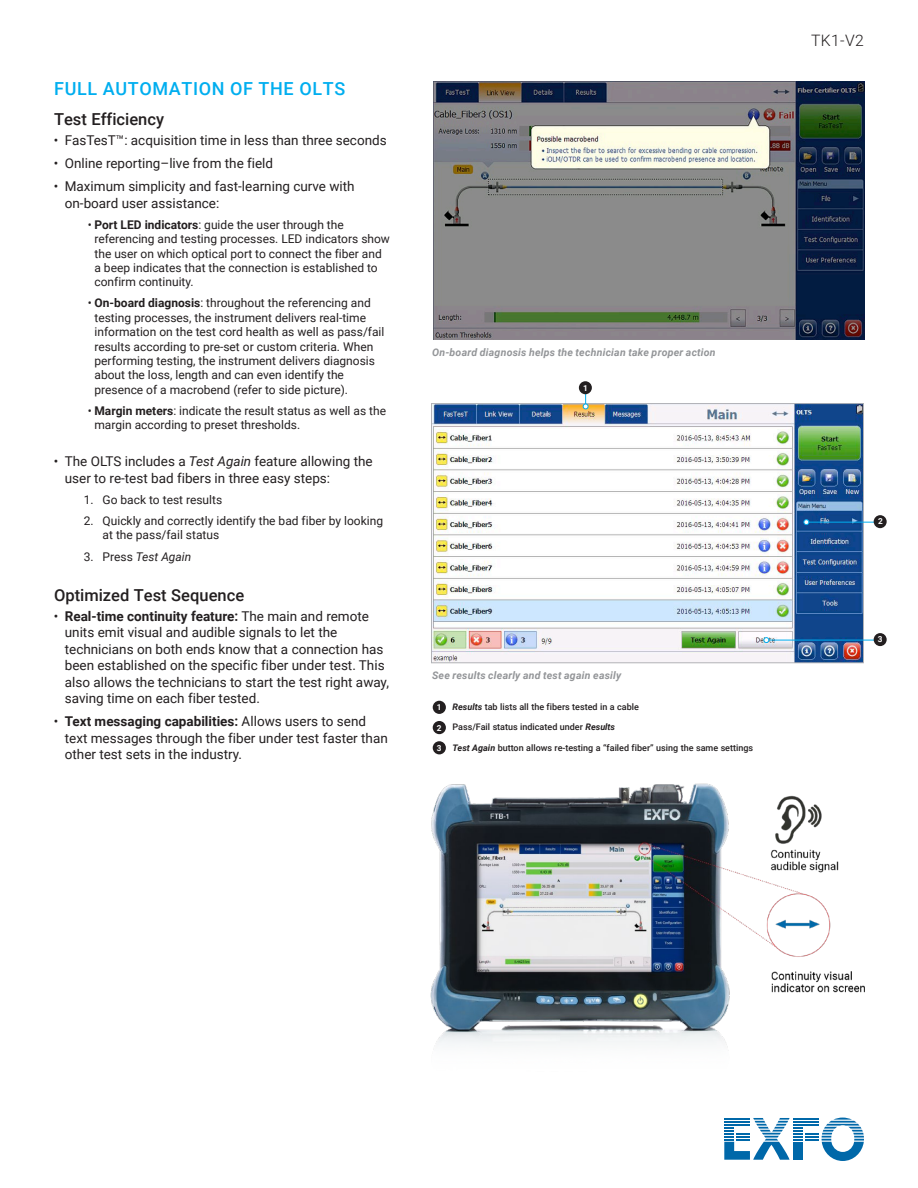
<style>
.page{position:relative;width:918px;height:1188px;background:#fff}
.page>*{position:absolute;margin:0;border:0;box-sizing:border-box;transform-origin:0 0}
.t1{font:500 18px "Roboto";letter-spacing:.035em;color:#00aeef}
.t2{font:500 16.5px "Roboto";color:#231f20}
.t3{font:300 15.75px "Roboto";color:#231f20}
.t4{font:13.5px/16.5px "Roboto";color:#231f20}
.t5{font:12px/14.4px "Roboto";color:#231f20}
.t6{font:italic 12px "Roboto";color:#231f20}
.t7{font:italic 700 10.5px "Roboto";letter-spacing:.02em;color:#939598}
.t8{font:500 9px "Roboto";color:#231f20}
.t9{font:700 8.25px "Roboto";color:#fff}
.s1{font-weight:700}
.s2{font-style:italic}
.s3{font-style:normal}
.s4{font-weight:700;font-size:8.25px;color:#fff}
.s5{font-weight:700;font-style:italic}
</style>
<div class="page">
<svg style="left:724px;top:1118px;width:140px;height:43px"></svg>
<hr style="left:724px;top:1124px;width:26px;height:2px;background:#0068a9">
<img style="left:434px;top:81px;width:430px;height:258px">
<img style="left:433px;top:405px;width:429px;height:256px">
<div style="left:431px;top:403px;width:433px;height:260px;border:1px solid #b2b3b7"></div>
<hr style="left:808px;top:522px;width:68px;height:1px;background:#00aeef">
<svg style="left:804px;top:519px;width:5px;height:6px"></svg>
<div style="left:874px;top:515px;width:13px;height:13px;background:#231f20;border-radius:50%"></div>
<hr style="left:768px;top:640px;width:108px;height:1px;background:#00aeef">
<svg style="left:764px;top:637px;width:5px;height:6px"></svg>
<div style="left:874px;top:633px;width:13px;height:13px;background:#231f20;border-radius:50%"></div>
<svg style="left:583px;top:394px;width:5px;height:15px"></svg>
<div style="left:579px;top:381px;width:13px;height:13px;background:#231f20;border-radius:50%"></div>
<div style="left:433px;top:701px;width:13px;height:13px;background:#231f20;border-radius:50%"></div>
<div style="left:433px;top:721px;width:13px;height:13px;background:#231f20;border-radius:50%"></div>
<div style="left:433px;top:741px;width:13px;height:13px;background:#231f20;border-radius:50%"></div>
<img style="left:430px;top:783px;width:435px;height:264px">
<h1 class="t1" style="left:54px;top:75px;width:292px">FULL AUTOMATION OF THE OLTS</h1>
<h2 class="t2" style="left:54px;top:107px;width:112px">Test Efficiency</h2>
<p class="t4" style="left:54px;top:131px;width:334px">• FasTesT™: acquisition time in less than three seconds</p>
<p class="t4" style="left:54px;top:154px;width:221px">• Online reporting–live from the field</p>
<p class="t4" style="left:65px;top:178px;width:291px;text-indent:-11px">• Maximum simplicity and fast-learning curve with on‑board user assistance:</p>
<p class="t5" style="left:94px;top:217px;width:297px;text-indent:-7px">• <span class="s1">Port LED indicators</span>: guide the user through the referencing and testing processes. LED indicators show the user on which optical port to connect the fiber and a beep indicates that the connection is established to confirm continuity.</p>
<p class="t5" style="left:94px;top:296px;width:291px;text-indent:-7px">• <span class="s1">On-board diagnosis</span>: throughout the referencing and testing processes, the instrument delivers real-time information on the test cord health as well as pass/fail results according to pre-set or custom criteria. When performing testing, the instrument delivers diagnosis about the loss, length and can even identify the presence of a macrobend (refer to side picture).</p>
<p class="t5" style="left:94px;top:403px;width:293px;text-indent:-7px">• <span class="s1">Margin meters</span>: indicate the result status as well as the margin according to preset thresholds.</p>
<p class="t4" style="left:65px;top:453px;width:309px;text-indent:-11px">• The OLTS includes a <span class="s2">Test Again</span> feature allowing the user to re-test bad fibers in three easy steps:</p>
<p class="t5" style="left:84px;top:492px;width:140px">1. Go back to test results</p>
<p class="t5" style="left:103px;top:513px;width:282px;text-indent:-19px">2. Quickly and correctly identify the bad fiber by looking at the pass/fail status</p>
<p class="t6" style="left:84px;top:548px;width:109px"><span class="s3">3. Press</span> Test Again</p>
<h2 class="t2" style="left:54px;top:583px;width:192px">Optimized Test Sequence</h2>
<p class="t4" style="left:65px;top:607px;width:326px;text-indent:-11px">• <span class="s1">Real-time continuity feature:</span> The main and remote units emit visual and audible signals to let the technicians on both ends know that a connection has been established on the specific fiber under test. This also allows the technicians to start the test right away, saving time on each fiber tested.</p>
<p class="t4" style="left:65px;top:713px;width:325px;text-indent:-11px">• <span class="s1">Text messaging capabilities:</span> Allows users to send text messages through the fiber under test faster than other test sets in the industry.</p>
<p class="t7" style="left:432px;top:345px;width:285px">On-board diagnosis helps the technician take proper action</p>
<p class="t9" style="left:583px;top:382px;width:6px">1</p>
<p class="t7" style="left:432px;top:668px;width:191px">See results clearly and test again easily</p>
<p class="t8" style="left:437px;top:701px;width:204px"><span class="s4">1</span> <span class="s5">Results</span> tab lists all the fibers tested in a cable</p>
<p class="t8" style="left:437px;top:721px;width:180px"><span class="s4">2</span> Pass/Fail status indicated under <span class="s5">Results</span></p>
<p class="t8" style="left:437px;top:741px;width:318px"><span class="s4">3</span> <span class="s5">Test Again</span> button allows re-testing a “failed fiber” using the same settings</p>
<h3 class="t3" style="left:811px;top:30px;width:54px">TK1-V2</h3>
<p class="t9" style="left:878px;top:516px;width:6px">2</p>
<p class="t9" style="left:878px;top:634px;width:6px">3</p>
</div>
